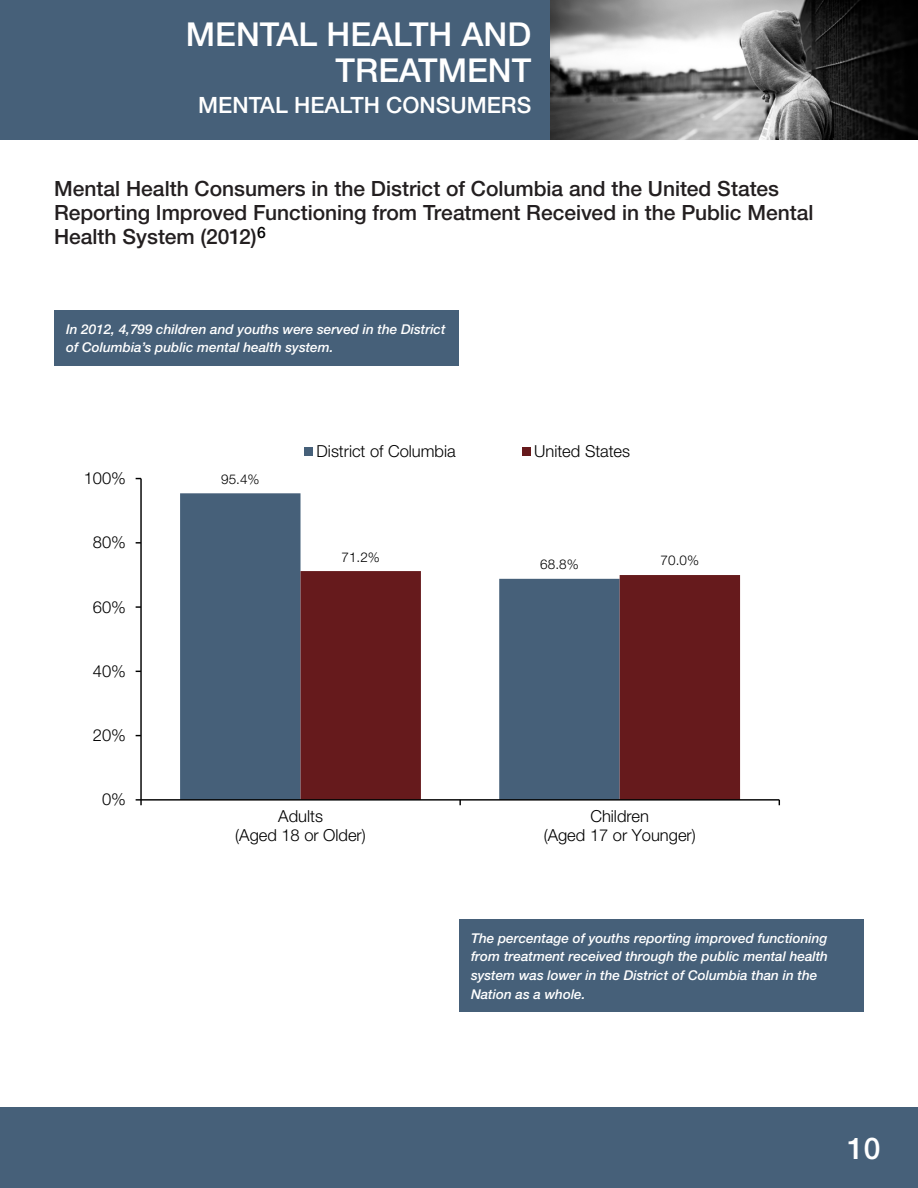
<style>
.page{position:relative;width:918px;height:1188px;background:#fff}
.page>*{position:absolute;margin:0;border:0;box-sizing:border-box;transform-origin:0 0}
.t1{font:500 33px/36px "Helvetica Neue LT Std";color:#fff;text-align:right}
.t2{font:500 30px "Helvetica Neue LT Std";color:#fff}
.t3{font:500 22.5px "Helvetica Neue LT Std";color:#fff}
.t4{font:500 21px/24px "Helvetica Neue LT Std";color:#231f20}
.t5{font:300 16.5px/19.5px "Helvetica Neue LT Std";color:#000;text-align:center}
.t6{font:italic 500 13.5px/18.8px "Helvetica Neue LT Std";color:#fff}
.t7{font:300 13.5px "Helvetica Neue LT Std";letter-spacing:.005em;color:#000}
</style>
<div class="page">
<div style="left:0;top:0;width:551px;height:140px;background:#466079"></div>
<div style="left:0;top:1107px;width:918px;height:81px;background:#466079"></div>
<img style="left:551px;top:0;width:367px;height:140px">
<div style="left:54px;top:310px;width:405px;height:56px;background:#466079"></div>
<div style="left:180px;top:493px;width:121px;height:306px;background:#466079"></div>
<svg style="left:301px;top:571px;width:439px;height:228px;fill:#661a1c"></svg>
<hr style="left:140px;top:479px;width:2px;height:321px;background:#000">
<hr style="left:141px;top:799px;width:638px;height:2px;background:#000">
<svg style="left:136px;top:799px;width:6px;height:6px"></svg>
<div style="left:304px;top:447px;width:9px;height:9px;background:#466079"></div>
<div style="left:522px;top:447px;width:8px;height:9px;background:#661a1c"></div>
<div style="left:459px;top:919px;width:405px;height:93px;background:#466079"></div>
<h1 class="t1" style="left:186px;top:16px;width:347px">MENTAL HEALTH AND<br>TREATMENT</h1>
<h2 class="t3" style="left:198px;top:92px;width:335px">MENTAL HEALTH CONSUMERS</h2>
<p class="t4" style="left:54px;top:176px;width:761px">Mental Health Consumers in the District of Columbia and the United States<br>Reporting Improved Functioning from Treatment Received in the Public Mental<br>Health System (2012)<sup>6</sup></p>
<p class="t6" style="left:66px;top:319px;width:381px">In 2012, 4,799 children and youths were served in the District of Columbia’s public mental health system.</p>
<p class="t5" style="left:84px;top:468px;width:44px">100%</p>
<p class="t5" style="left:93px;top:532px;width:35px">80%</p>
<p class="t5" style="left:93px;top:597px;width:35px">60%</p>
<p class="t5" style="left:93px;top:661px;width:35px">40%</p>
<p class="t5" style="left:93px;top:725px;width:35px">20%</p>
<p class="t5" style="left:102px;top:790px;width:25px">0%</p>
<p class="t7" style="left:221px;top:471px;width:40px">95.4%</p>
<p class="t5" style="left:317px;top:441px;width:141px">District of Columbia</p>
<p class="t5" style="left:534px;top:441px;width:97px">United States</p>
<p class="t7" style="left:342px;top:548px;width:40px">71.2%</p>
<p class="t7" style="left:661px;top:552px;width:40px">70.0%</p>
<p class="t7" style="left:540px;top:556px;width:40px">68.8%</p>
<p class="t5" style="left:235px;top:806px;width:132px">Adults<br>(Aged 18 or Older)</p>
<p class="t5" style="left:544px;top:806px;width:153px">Children<br>(Aged 17 or Younger)</p>
<p class="t6" style="left:471px;top:928px;width:359px">The percentage of youths reporting improved functioning from treatment received through the public mental health system was lower in the District of Columbia than in the Nation as a whole.</p>
<h2 class="t2" style="left:847px;top:1130px;width:35px">10</h2>
</div>
